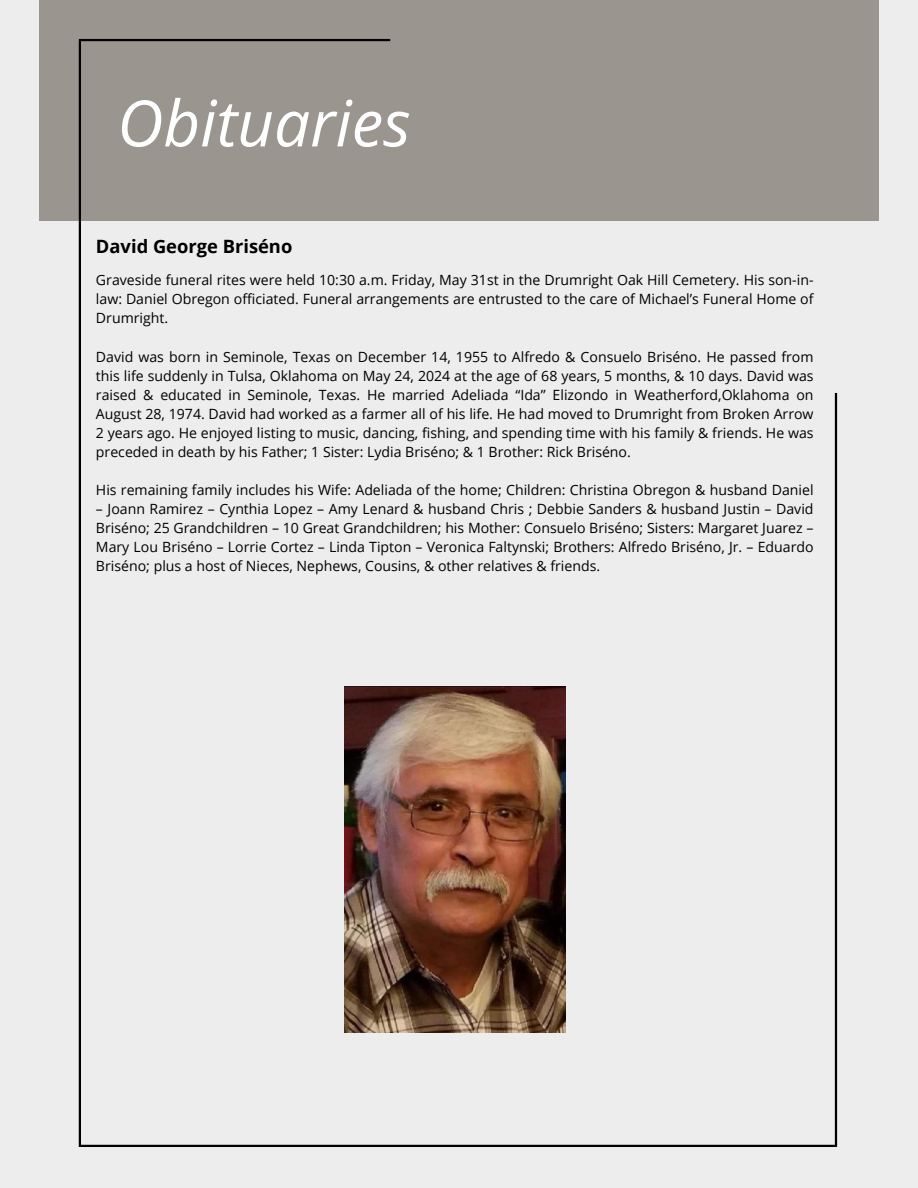
<style>
.page{position:relative;width:918px;height:1188px;background:#ededed}
.page>*{position:absolute;margin:0;border:0;box-sizing:border-box;transform-origin:0 0}
.t1{font:italic 63.9px "Open Sans";color:#fff}
.t2{font:700 18.3px "Open Sans";color:#000}
.t3{font:14.1px/19px "Open Sans";color:#000;text-align:justify}
</style>
<div class="page">
<div style="left:39px;top:0;width:840px;height:221px;background:#9b958f"></div>
<hr style="left:835px;top:393px;width:2px;height:754px;background:#000">
<hr style="left:79px;top:41px;width:2px;height:1106px;background:#000">
<hr style="left:79px;top:39px;width:311px;height:2px;background:#000">
<hr style="left:81px;top:1145px;width:754px;height:2px;background:#000">
<img style="left:344px;top:687px;width:222px;height:345px">
<p class="t1" style="left:117px;top:78px;width:295px">Obituaries</p>
<p class="t2" style="left:96px;top:233px;width:198px">David George Briséno</p>
<p class="t3" style="left:96px;top:270px;width:719px">Graveside funeral rites were held 10:30 a.m. Friday, May 31st in the Drumright Oak Hill Cemetery. His son-in&shy;law: Daniel Obregon officiated. Funeral arrangements are entrusted to the care of Michael’s Funeral Home of Drumright.</p>
<p class="t3" style="left:96px;top:347px;width:719px">David was born in Seminole, Texas on December 14, 1955 to Alfredo &amp; Consuelo Briséno. He passed from this life suddenly in Tulsa, Oklahoma on May 24, 2024 at the age of 68 years, 5 months, &amp; 10 days. David was raised &amp; educated in Seminole, Texas. He married Adeliada “Ida” Elizondo in Weatherford,Oklahoma on August 28, 1974. David had worked as a farmer all of his life. He had moved to Drumright from Broken Arrow 2 years ago. He enjoyed listing to music, dancing, fishing, and spending time with his family &amp; friends. He was preceded in death by his Father; 1 Sister: Lydia Briséno; &amp; 1 Brother: Rick Briséno.</p>
<p class="t3" style="left:96px;top:480px;width:719px">His remaining family includes his Wife: Adeliada of the home; Children: Christina Obregon &amp; husband Daniel</p>
<p class="t3" style="left:96px;top:499px;width:719px">– Joann Ramirez – Cynthia Lopez – Amy Lenard &amp; husband Chris ; Debbie Sanders &amp; husband Justin – David Briséno; 25 Grandchildren – 10 Great Grandchildren; his Mother: Consuelo Briséno; Sisters: Margaret Juarez – Mary Lou Briséno – Lorrie Cortez – Linda Tipton – Veronica Faltynski; Brothers: Alfredo Briséno, Jr. – Eduardo Briséno; plus a host of Nieces, Nephews, Cousins, &amp; other relatives &amp; friends.</p>
</div>
